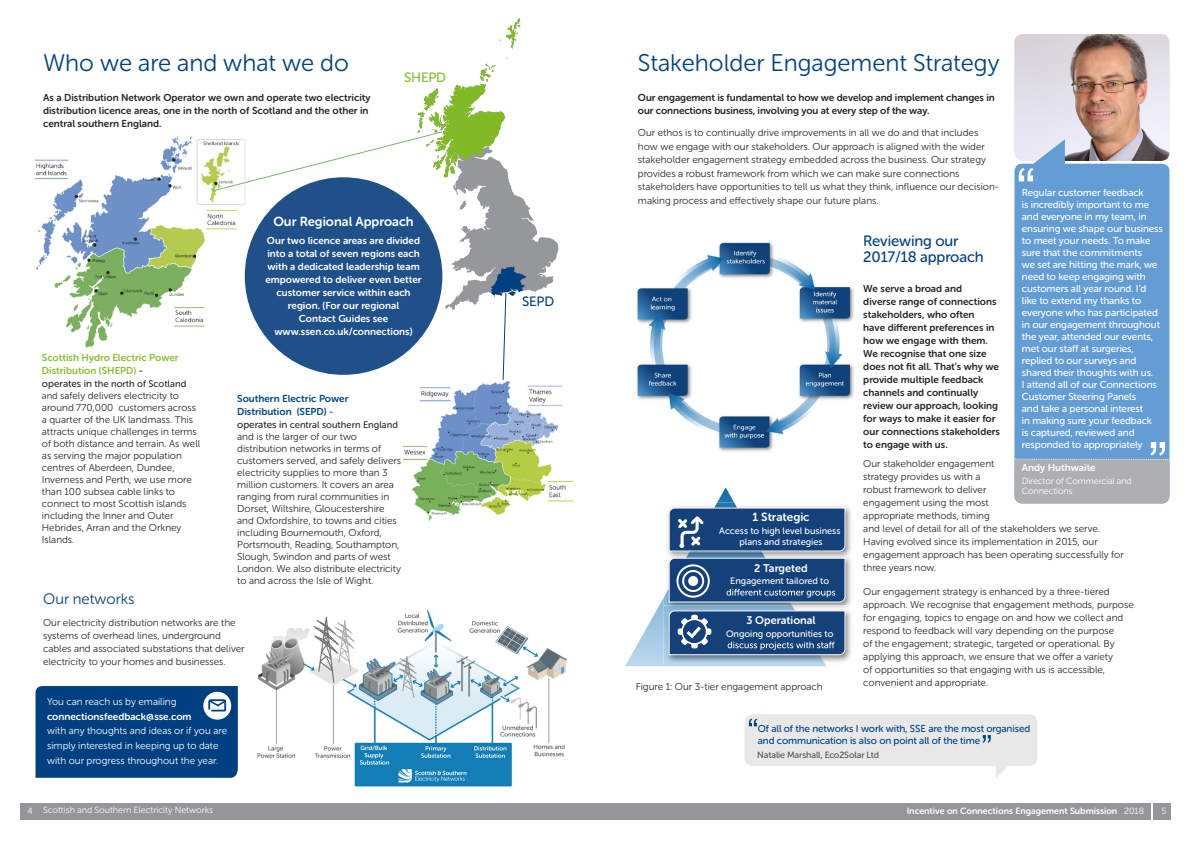
<style>
.page{position:relative;width:1191px;height:842px;background:#fff}
.page>*{position:absolute;margin:0;border:0;box-sizing:border-box;transform-origin:0 0}
.Blue_titles{font:24px "Museo Sans Rounded 300";color:#004182}
.Sub_text_intro{font:15px/16px "Museo Sans Rounded 500";letter-spacing:-.01em;color:#004182}
.Blue_titles-2{font:15px "Museo Sans Rounded 300";color:#004182}
.Sub_text_intro-2{font:13.5px "Museo Sans Rounded 500";letter-spacing:-.01em;color:#83bb26}
.Sub_text_intro-3{font:13.5px "Museo Sans Rounded 500";color:#004182}
.smaller-body-text{font:13px "Museo Sans Rounded 700";color:#fff}
.t1{font:11.8px "Museo Sans Rounded 700";color:#fff}
.t2{font:11px "Museo Sans Rounded 700";color:#fff}
.smaller-body-text-2{font:10px/12px "Museo Sans Rounded 300";color:#282827}
.smaller-body-text-3{font:10px/13px "Museo Sans Rounded 700";color:#282827}
.Sub_text_intro-4{font:10px/12px "Museo Sans Rounded 500";letter-spacing:-.01em;color:#fff}
.smaller-body-text-4{font:10px/13px "Museo Sans Rounded 700";color:#fff;text-align:center}
.t3{font:10px/14.6px "Museo Sans Rounded 300";color:#fff}
.Sub_text_intro-5{font:10px/12px "Museo Sans Rounded 500";letter-spacing:-.01em;color:#004182}
.smaller-body-text-5{font:10px/13px "Museo Sans Rounded 700";color:#8cbe32}
.smaller-body-text-6{font:10px/13px "Museo Sans Rounded 700";color:#034887}
.smaller-body-text-7{font:9.5px "Museo Sans Rounded 500";color:#282827}
.t4{font:9.3px/11.1px "Museo Sans Rounded 500";color:#fff;text-align:center}
.t5{font:9px/10px "Museo Sans Rounded 300";letter-spacing:-.005em;color:#fff}
.t6{font:9px "Museo Sans Rounded 700";color:#fff}
.White_arrow_bullets{font:9px "Museo Sans Rounded 500";letter-spacing:-.01em;color:#4f5252}
.s1{font-family:"Museo Sans Rounded 500";color:#282827}
.s2{font-size:10px}
.s3{font-size:9.5px}
.s4{font-family:"Museo Sans Rounded 700"}
.s5{font-family:"Museo Sans Rounded 300"}
</style>
<div class="page">
<div style="left:1153px;top:803px;width:17px;height:17px;background:#94969a"></div>
<div style="left:20px;top:803px;width:1130px;height:17px;background:#94969a"></div>
<img style="left:625px;top:487px;width:110px;height:179px">
<img style="left:663px;top:503px;width:188px;height:49px">
<img style="left:689px;top:503px;width:73px;height:4px">
<img style="left:792px;top:562px;width:59px;height:43px">
<img style="left:663px;top:562px;width:129px;height:43px">
<img style="left:663px;top:552px;width:188px;height:10px">
<img style="left:826px;top:613px;width:25px;height:49px">
<img style="left:663px;top:613px;width:163px;height:53px">
<img style="left:663px;top:605px;width:133px;height:8px">
<svg style="left:668px;top:610px;width:178px;height:45px;background:#2b5487"></svg>
<img style="left:34px;top:136px;width:212px;height:212px">
<svg style="left:396px;top:19px;width:162px;height:291px"></svg>
<svg style="left:500px;top:18px;width:20px;height:31px"></svg>
<div style="left:36px;top:686px;width:202px;height:92px;background:#004080"></div>
<img style="left:257px;top:610px;width:309px;height:177px">
<img style="left:388px;top:360px;width:186px;height:161px">
<svg style="left:211px;top:58px;width:297px;height:134px"></svg>
<svg style="left:491px;top:266px;width:35px;height:115px"></svg>
<div style="left:245px;top:177px;width:197px;height:198px;background:#1f508a;border-radius:50%"></div>
<img style="left:637px;top:242px;width:217px;height:210px">
<img style="left:1014px;top:34px;width:155px;height:105px">
<svg style="left:1014px;top:139px;width:155px;height:303px;background:#6a9fd2"></svg>
<svg style="left:1014px;top:442px;width:156px;height:61px;background:#9babbc"></svg>
<div style="left:744px;top:714px;width:293px;height:52px;background:#e8e8e8;border-radius:8px"></div>
<svg style="left:996px;top:766px;width:12px;height:12px"></svg>
<svg style="left:749px;top:718px;width:8px;height:8px"></svg>
<svg style="left:982px;top:735px;width:8px;height:8px"></svg>
<svg style="left:668px;top:507px;width:178px;height:96px;background:#365c8c"></svg>
<div style="left:688px;top:576px;width:10px;height:10px;background:#fff;border-radius:50%"></div>
<img style="left:674px;top:611px;width:40px;height:41px;border-radius:20px">
<svg style="left:1018px;top:168px;width:15px;height:13px"></svg>
<p class="Blue_titles" style="left:43px;top:50px;width:307px">Who we are and what we do</p>
<p class="smaller-body-text-3" style="left:43px;top:91px;width:329px">As a Distribution Network Operator we own and operate two electricity distribution licence areas, one in the north of Scotland and the other in central southern England.</p>
<p class="Sub_text_intro-2" style="left:404px;top:70px;width:43px">SHEPD</p>
<p class="smaller-body-text" style="left:273px;top:214px;width:142px">Our Regional Approach</p>
<p class="smaller-body-text-4" style="left:265px;top:235px;width:158px">Our two licence areas are divided into a total of seven regions each with a dedicated leadership team empowered to deliver even better customer service within each region. (For our regional<br>Contact Guides see www.ssen.co.uk/connections)</p>
<p class="smaller-body-text-5" style="left:42px;top:351px;width:138px">Scottish Hydro Electric Power<br>Distribution (SHEPD) <span class="s1">-</span></p>
<p class="smaller-body-text-7" style="left:42px;top:378px;width:146px"><span class="s2">operates in</span> the north of Scotland</p>
<p class="smaller-body-text-2" style="left:42px;top:390px;width:160px"><span class="s3">and</span> safely delivers electricity to around 770,000 customers across a quarter of the UK landmass. This attracts unique challenges in terms of both distance and terrain. As well as serving the major population centres of Aberdeen, Dundee,<br>Inverness and Perth, we use more than 100 subsea cable links to connect to most Scottish islands including the Inner and Outer<br>Hebrides, Arran and the Orkney<br>Islands.</p>
<p class="smaller-body-text-6" style="left:237px;top:392px;width:113px">Southern Electric Power<br>Distribution (SEPD) <span class="s1">-</span></p>
<p class="smaller-body-text-7" style="left:237px;top:419px;width:162px"><span class="s2">operates in</span> central southern England</p>
<p class="smaller-body-text-2" style="left:237px;top:430px;width:165px">and is the larger of our two distribution networks in terms of customers served, and safely delivers electricity supplies to more than 3 million customers. It covers an area ranging from rural communities in Dorset, Wiltshire, Gloucestershire and Oxfordshire, to towns and cities including Bournemouth, Oxford, Portsmouth, Reading, Southampton, Slough, Swindon and parts of west London. We also distribute electricity to and across the Isle of Wight.</p>
<p class="Blue_titles-2" style="left:43px;top:591px;width:93px">Our networks</p>
<p class="smaller-body-text-2" style="left:43px;top:616px;width:203px;line-height:13px">Our electricity distribution networks are the systems of overhead lines, underground cables and associated substations that deliver electricity to your homes and businesses.</p>
<p class="t3" style="left:47px;top:694px;width:182px">You can reach us by emailing <span class="s4">connectionsfeedback@sse.com<br></span>with any thoughts and ideas or if you are simply interested in keeping up to date with our progress throughout the year.</p>
<p class="Sub_text_intro-3" style="left:522px;top:294px;width:34px">SEPD</p>
<p class="Blue_titles" style="left:638px;top:50px;width:363px">Stakeholder Engagement Strategy</p>
<p class="smaller-body-text-3" style="left:638px;top:90px;width:358px;line-height:13.5px">Our engagement is fundamental to how we develop and implement changes in our connections business, involving you at every step of the way.</p>
<p class="smaller-body-text-2" style="left:638px;top:126px;width:363px;line-height:13.5px">Our ethos is to continually drive improvements in all we do and that includes how we engage with our stakeholders. Our approach is aligned with the wider stakeholder engagement strategy embedded across the business. Our strategy provides a robust framework from which we can make sure connections stakeholders have opportunities to tell us what they think, influence our decision&shy;making process and effectively shape our future plans.</p>
<p class="Sub_text_intro" style="left:863px;top:232px;width:122px">Reviewing our<br>2017/18 approach</p>
<p class="smaller-body-text-3" style="left:863px;top:282px;width:138px">We serve a broad and<br>diverse range of connections stakeholders, who often<br>have different preferences in how we engage with them.<br>We recognise that one size does not fit all. That’s why we provide multiple feedback channels and continually review our approach, looking for ways to make it easier for our connections stakeholders to engage with us.</p>
<p class="smaller-body-text-2" style="left:863px;top:457px;width:262px;line-height:13px">Our stakeholder engagement<br>strategy provides us with a<br>robust framework to deliver<br>engagement using the most<br>appropriate methods, timing<br>and level of detail for all of the stakeholders we serve.<br>Having evolved since its implementation in 2015, our engagement approach has been operating successfully for three years now.</p>
<p class="Sub_text_intro-4" style="left:1022px;top:186px;width:143px">Regular customer feedback<br>is incredibly important to me and everyone in my team, in ensuring we shape our business to meet your needs. To make sure that the commitments<br>we set are hitting the mark, we need to keep engaging with customers all year round. I’d like to extend my thanks to everyone who has participated in our engagement throughout the year, attended our events, met our staff at surgeries, replied to our surveys and shared their thoughts with us.<br>I attend all of our Connections<br>Customer Steering Panels<br>and take a personal interest<br>in making sure your feedback<br>is captured, reviewed and responded to appropriately</p>
<p class="smaller-body-text-4" style="left:1022px;top:461px;width:75px">Andy Huthwaite</p>
<p class="t5" style="left:1022px;top:476px;width:111px">Director of Commercial and<br>Connections</p>
<p class="t1" style="left:752px;top:511px;width:58px">1 Strategic</p>
<p class="t4" style="left:719px;top:525px;width:123px">Access to high level business plans and strategies</p>
<p class="t2" style="left:754px;top:562px;width:55px">2 Targeted</p>
<p class="t4" style="left:730px;top:576px;width:100px">Engagement tailored to</p>
<p class="t2" style="left:746px;top:614px;width:71px">3 Operational</p>
<p class="t4" style="left:726px;top:628px;width:109px">Ongoing opportunities to</p>
<p class="smaller-body-text-2" style="left:863px;top:585px;width:272px;line-height:13px">Our engagement strategy is enhanced by a three-tiered approach. We recognise that engagement methods, purpose for engaging, topics to engage on and how we collect and respond to feedback will vary depending on the purpose<br>of the engagement; strategic, targeted or operational. By applying this approach, we ensure that we offer a variety<br>of opportunities so that engaging with us is accessible, convenient and appropriate.</p>
<p class="smaller-body-text-2" style="left:636px;top:681px;width:188px">Figure 1: Our 3-tier engagement approach</p>
<p class="Sub_text_intro-5" style="left:758px;top:723px;width:274px">Of all of the networks I work with, SSE are the most organised and communication is also on point all of the time</p>
<p class="White_arrow_bullets" style="left:757px;top:749px;width:123px">Natalie Marshall, Eco2Solar Ltd</p>
<p class="t5" style="left:27px;top:806px;width:7px">4</p>
<p class="t5" style="left:43px;top:805px;width:171px">Scottish and Southern Electricity Networks</p>
<p class="t6" style="left:906px;top:806px;width:239px">Incentive on Connections Engagement Submission <span class="s5">2018</span></p>
<p class="t5" style="left:1161px;top:806px;width:6px">5</p>
</div>
